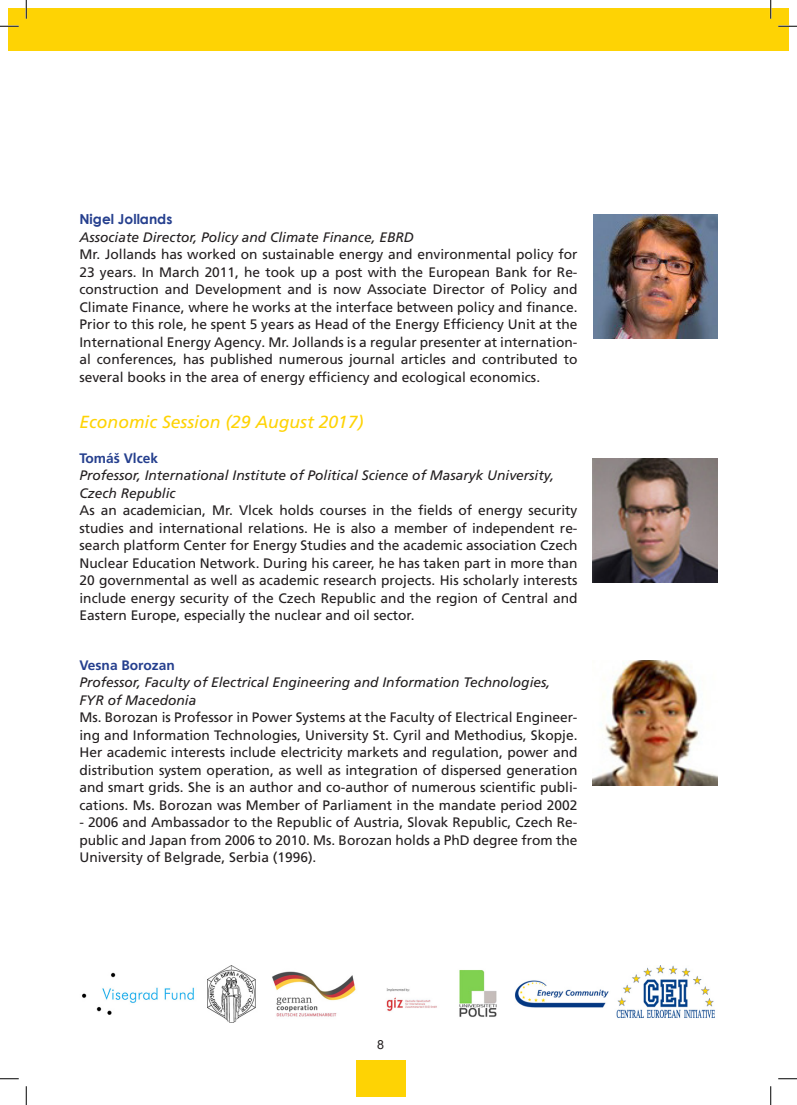
<style>
.page{position:relative;width:797px;height:1105px;background:#fff}
.page>*{position:absolute;margin:0;border:0;box-sizing:border-box;transform-origin:0 0}
.Tekst_najava{font:italic 17.5px "Frutiger LT Pro";color:#fed304}
.Tekst{font:13.75px/17.5px "Frutiger LT Pro";color:#231f20;text-align:justify}
.Autor_podaci{font:italic 13.75px/17.5px "Frutiger LT Pro";color:#231f20}
.Autor{font:700 13.75px "Frutiger LT Pro";color:#253f8e}
.Autor-2{font:700 13.75px "Century Gothic";color:#253f8e}
.Broj_strane{font:12.5px "Arial";color:#231f20}
</style>
<div class="page">
<div style="left:770px;top:9px;width:18px;height:42px;background:#fed304"></div>
<div style="left:356px;top:1060px;width:49px;height:36px;background:#fed304"></div>
<div style="left:9px;top:9px;width:761px;height:42px;background:#fed304"></div>
<img style="left:82px;top:966px;width:633px;height:57px">
<img style="left:593px;top:214px;width:124px;height:124px">
<img style="left:593px;top:458px;width:124px;height:125px">
<img style="left:592px;top:660px;width:125px;height:125px">
<svg style="left:0;top:25px;width:19px;height:2px"></svg>
<svg style="left:778px;top:25px;width:19px;height:2px"></svg>
<svg style="left:0;top:1078px;width:19px;height:1px"></svg>
<svg style="left:778px;top:1078px;width:19px;height:1px"></svg>
<svg style="left:25px;top:0;width:2px;height:19px"></svg>
<svg style="left:25px;top:1086px;width:2px;height:19px"></svg>
<svg style="left:770px;top:0;width:1px;height:19px"></svg>
<svg style="left:770px;top:1086px;width:1px;height:19px"></svg>
<p class="Autor-2" style="left:79px;top:209px;width:94px">Nigel Jollands</p>
<p class="Autor_podaci" style="left:79px;top:228px;width:336px">Associate Director, Policy and Climate Finance, EBRD</p>
<p class="Tekst" style="left:79px;top:246px;width:499px">Mr. Jollands has worked on sustainable energy and environmental policy for 23 years. In March 2011, he took up a post with the European Bank for Re&shy;construction and Development and is now Associate Director of Policy and Climate Finance, where he works at the interface between policy and finance.<br>Prior to this role, he spent 5 years as Head of the Energy Efficiency Unit at the International Energy Agency. Mr. Jollands is a regular presenter at internation&shy;al conferences, has published numerous journal articles and contributed to several books in the area of energy efficiency and ecological economics.</p>
<p class="Tekst_najava" style="left:79px;top:411px;width:285px">Economic Session (29 August 2017)</p>
<p class="Autor" style="left:79px;top:450px;width:80px">Tomáš Vlcek</p>
<p class="Autor_podaci" style="left:79px;top:467px;width:476px">Professor, International Institute of Political Science of Masaryk University,<br>Czech Republic</p>
<p class="Tekst" style="left:79px;top:502px;width:499px">As an academician, Mr. Vlcek holds courses in the fields of energy security studies and international relations. He is also a member of independent re&shy;search platform Center for Energy Studies and the academic association Czech Nuclear Education Network. During his career, he has taken part in more than 20 governmental as well as academic research projects. His scholarly interests include energy security of the Czech Republic and the region of Central and Eastern Europe, especially the nuclear and oil sector.</p>
<p class="Autor" style="left:79px;top:657px;width:97px">Vesna Borozan</p>
<p class="Autor_podaci" style="left:79px;top:674px;width:472px">Professor, Faculty of Electrical Engineering and Information Technologies,<br>FYR of Macedonia</p>
<p class="Tekst" style="left:79px;top:709px;width:499px">Ms. Borozan is Professor in Power Systems at the Faculty of Electrical Engineer&shy;ing and Information Technologies, University St. Cyril and Methodius, Skopje.<br>Her academic interests include electricity markets and regulation, power and distribution system operation, as well as integration of dispersed generation and smart grids. She is an author and co-author of numerous scientific publi&shy;cations. Ms. Borozan was Member of Parliament in the mandate period 2002</p>
<p class="Tekst" style="left:79px;top:814px;width:499px">- 2006 and Ambassador to the Republic of Austria, Slovak Republic, Czech Re&shy;public and Japan from 2006 to 2010. Ms. Borozan holds a PhD degree from the University of Belgrade, Serbia (1996).</p>
<p class="Broj_strane" style="left:377px;top:1036px;width:8px">8</p>
</div>
